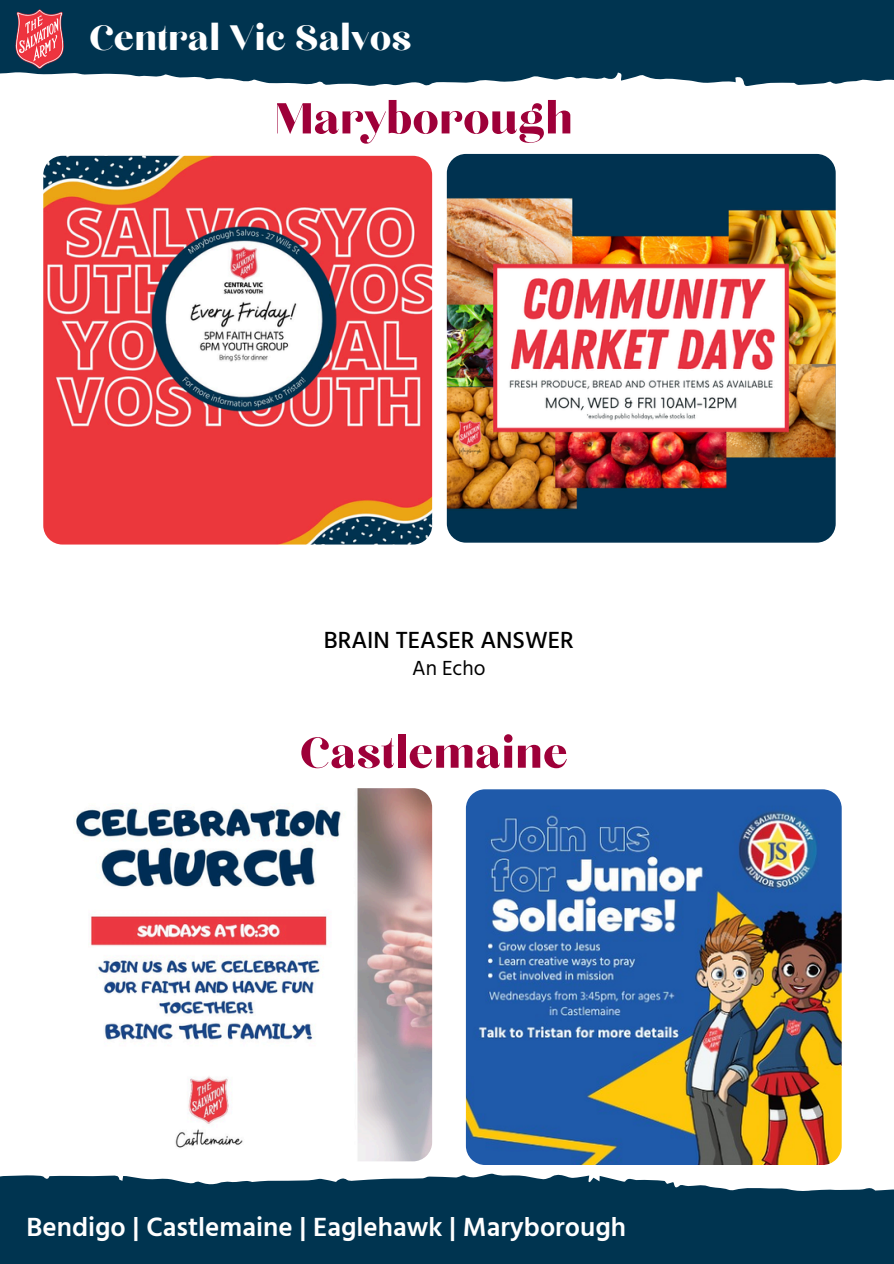
<style>
.page{position:relative;width:894px;height:1264px;background:#fff}
.page>*{position:absolute;margin:0;border:0;box-sizing:border-box;transform-origin:0 0}
.t1{font:54px "Chloe";color:#9e0039}
.t2{font:44.1px "Chloe";color:#fff}
.t3{font:600 27px "Hind Guntur";color:#fff}
.t4{font:500 24px "Hind Guntur";color:#000}
.t5{font:21px "Hind Guntur";color:#000}
</style>
<div class="page">
<svg style="left:0;top:0;width:893px;height:86px;background:#13435d"></svg>
<img style="left:14px;top:8px;width:51px;height:61px">
<svg style="left:0;top:1141px;width:893px;height:122px;fill:#003450"></svg>
<img style="left:466px;top:789px;width:375px;height:375px">
<img style="left:59px;top:788px;width:373px;height:373px">
<img style="left:446px;top:154px;width:389px;height:388px;border-radius:19px">
<img style="left:43px;top:156px;width:389px;height:388px;border-radius:19px">
<p class="t2" style="left:89px;top:17px;width:324px">Central Vic Salvos</p>
<p class="t1" style="left:274px;top:93px;width:300px">Maryborough</p>
<h1 class="t4" style="left:324px;top:626px;width:251px">BRAIN TEASER ANSWER</h1>
<p class="t5" style="left:412px;top:656px;width:75px">An Echo</p>
<p class="t1" style="left:300px;top:727px;width:269px">Castlemaine</p>
<h4 class="t3" style="left:27px;top:1211px;width:600px">Bendigo | Castlemaine | Eaglehawk | Maryborough</h4>
</div>
